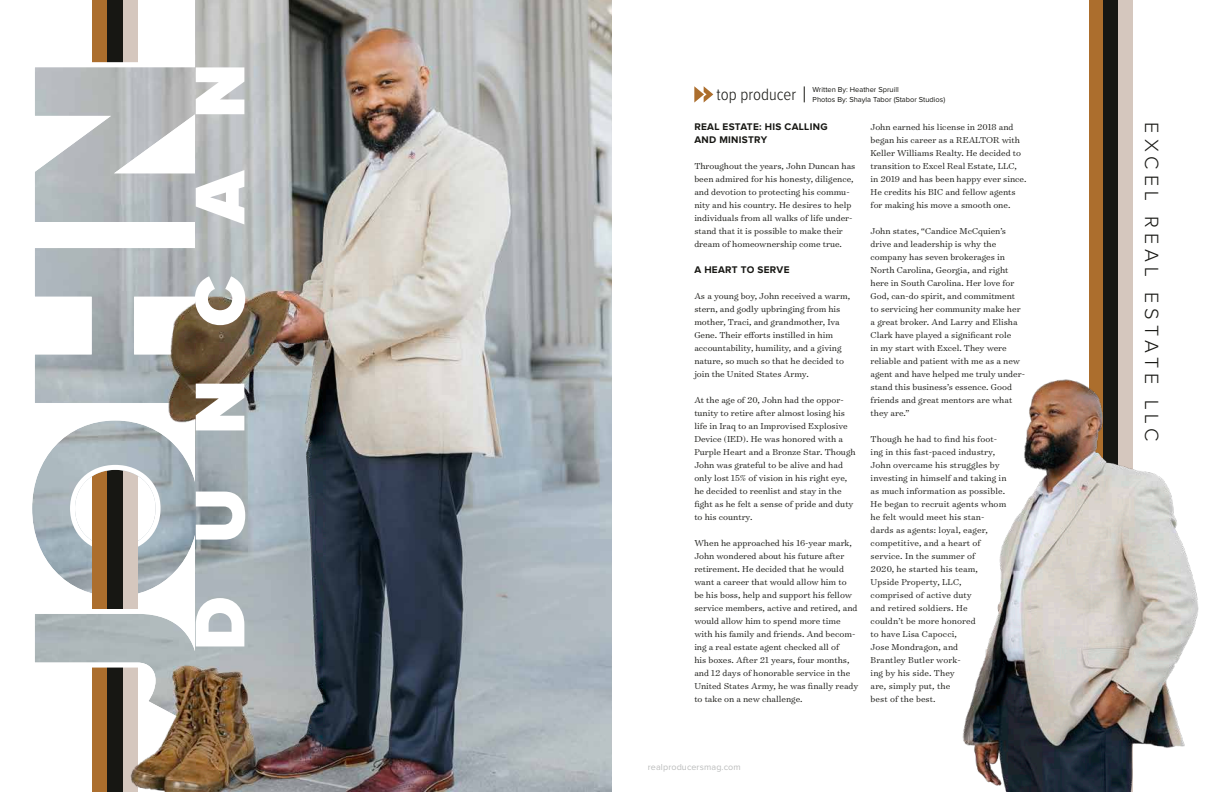
<style>
.page{position:relative;width:1224px;height:792px;background:#fff}
.page>*{position:absolute;margin:0;border:0;box-sizing:border-box;transform-origin:0 0}
.t1{font:900 72.9px "Proxima Nova";letter-spacing:.73em;color:#fff}
.t2{font:300 19.8px "Proxima Nova";letter-spacing:.26em;color:#171713}
.t3{font:300 17px "Proxima Nova Cond";color:#171713}
.t4{font:700 10px/13px "Proxima Nova";letter-spacing:.03em;color:#171713}
.t5{font:300 9.8px/13px "Surveyor Text";color:#171713}
.t6{font:9px "Proxima Nova";letter-spacing:.01em;color:#bbbcbc}
.t7{font:7.5px/10px "Proxima Nova";color:#171713}
</style>
<div class="page">
<div style="left:93px;top:443px;width:15px;height:349px;background:#ac6e2d"></div>
<div style="left:107px;top:443px;width:15px;height:349px;background:#171713"></div>
<div style="left:93px;top:0;width:15px;height:86px;background:#ac6e2d"></div>
<div style="left:122px;top:0;width:15px;height:86px;background:#d5c7be"></div>
<div style="left:107px;top:0;width:15px;height:86px;background:#171713"></div>
<div style="left:1090px;top:0;width:14px;height:792px;background:#ac6e2d"></div>
<div style="left:1118px;top:0;width:15px;height:792px;background:#d5c7be"></div>
<div style="left:1104px;top:0;width:14px;height:792px;background:#171713"></div>
<svg style="left:694px;top:86px;width:19px;height:17px"></svg>
<svg style="left:32px;top:60px;width:164px;height:671px"></svg>
<img style="left:196px;top:0;width:416px;height:792px">
<img style="left:962px;top:268px;width:237px;height:524px">
<svg style="left:804px;top:86px;width:1px;height:16px"></svg>
<img style="left:113px;top:171px;width:213px;height:621px">
<div style="left:93px;top:513px;width:15px;height:95px;background:#ac6e2d"></div>
<div style="left:122px;top:513px;width:15px;height:95px;background:#d5c7be"></div>
<div style="left:107px;top:513px;width:15px;height:95px;background:#171713"></div>
<h1 class="t1" style="left:187px;top:650px;width:588px;rotate:-90deg">DUNCAN</h1>
<p class="t7" style="left:813px;top:85px;width:134px">Written By: Heather Spruill<br>Photos By: Shayla Tabor (Stabor Studios)</p>
<h3 class="t3" style="left:717px;top:86px;width:81px">top producer</h3>
<p class="t4" style="left:694px;top:121px;width:135px">REAL ESTATE: HIS CALLING<br>AND MINISTRY</p>
<p class="t5" style="left:694px;top:159px;width:163px">Throughout the years, John Duncan has been admired for his honesty, diligence, and devotion to protecting his commu&shy;nity and his country. He desires to help individuals from all walks of life under&shy;stand that it is possible to make their dream of homeownership come true.</p>
<p class="t4" style="left:694px;top:264px;width:97px">A HEART TO SERVE</p>
<p class="t5" style="left:694px;top:289px;width:157px">As a young boy, John received a warm, stern, and godly upbringing from his mother, Traci, and grandmother, Iva Gene. Their efforts instilled in him accountability, humility, and a giving nature, so much so that he decided to join the United States Army.</p>
<p class="t5" style="left:694px;top:393px;width:163px">At the age of 20, John had the oppor&shy;tunity to retire after almost losing his life in Iraq to an Improvised Explosive Device (IED). He was honored with a Purple Heart and a Bronze Star. Though John was grateful to be alive and had only lost 15% of vision in his right eye, he decided to reenlist and stay in the fight as he felt a sense of pride and duty to his country.</p>
<p class="t5" style="left:694px;top:536px;width:166px">When he approached his 16-year mark, John wondered about his future after retirement. He decided that he would want a career that would allow him to<br>be his boss, help and support his fellow service members, active and retired, and would allow him to spend more time with his family and friends. And becom&shy;ing a real estate agent checked all of<br>his boxes. After 21 years, four months, and 12 days of honorable service in the United States Army, he was finally ready to take on a new challenge.</p>
<p class="t5" style="left:871px;top:120px;width:157px">John earned his license in 2018 and began his career as a REALTOR with Keller Williams Realty. He decided to transition to Excel Real Estate, LLC, in 2019 and has been happy ever since.<br>He credits his BIC and fellow agents for making his move a smooth one.</p>
<p class="t5" style="left:871px;top:224px;width:156px">John states, “Candice McCquien’s drive and leadership is why the company has seven brokerages in North Carolina, Georgia, and right here in South Carolina. Her love for God, can-do spirit, and commitment to servicing her community make her a great broker. And Larry and Elisha Clark have played a significant role<br>in my start with Excel. They were reliable and patient with me as a new agent and have helped me truly under&shy;stand this business’s essence. Good friends and great mentors are what they are.”</p>
<p class="t5" style="left:871px;top:432px;width:137px">Though he had to find his foot&shy;ing in this fast-paced industry,<br>John overcame his struggles by investing in himself and taking in as much information as possible.<br>He began to recruit agents whom he felt would meet his stan&shy;dards as agents: loyal, eager, competitive, and a heart of service. In the summer of<br>2020, he started his team,<br>Upside Property, LLC, comprised of active duty<br>and retired soldiers. He<br>couldn’t be more honored<br>to have Lisa Capocci,<br>Jose Mondragon, and<br>Brantley Butler work-<br>ing by his side. They<br>are, simply put, the<br>best of the best.</p>
<p class="t6" style="left:648px;top:762px;width:94px">realproducersmag.com</p>
<h2 class="t2" style="left:1161px;top:122px;width:321px;rotate:90deg">EXCEL REAL ESTATE LLC</h2>
</div>
